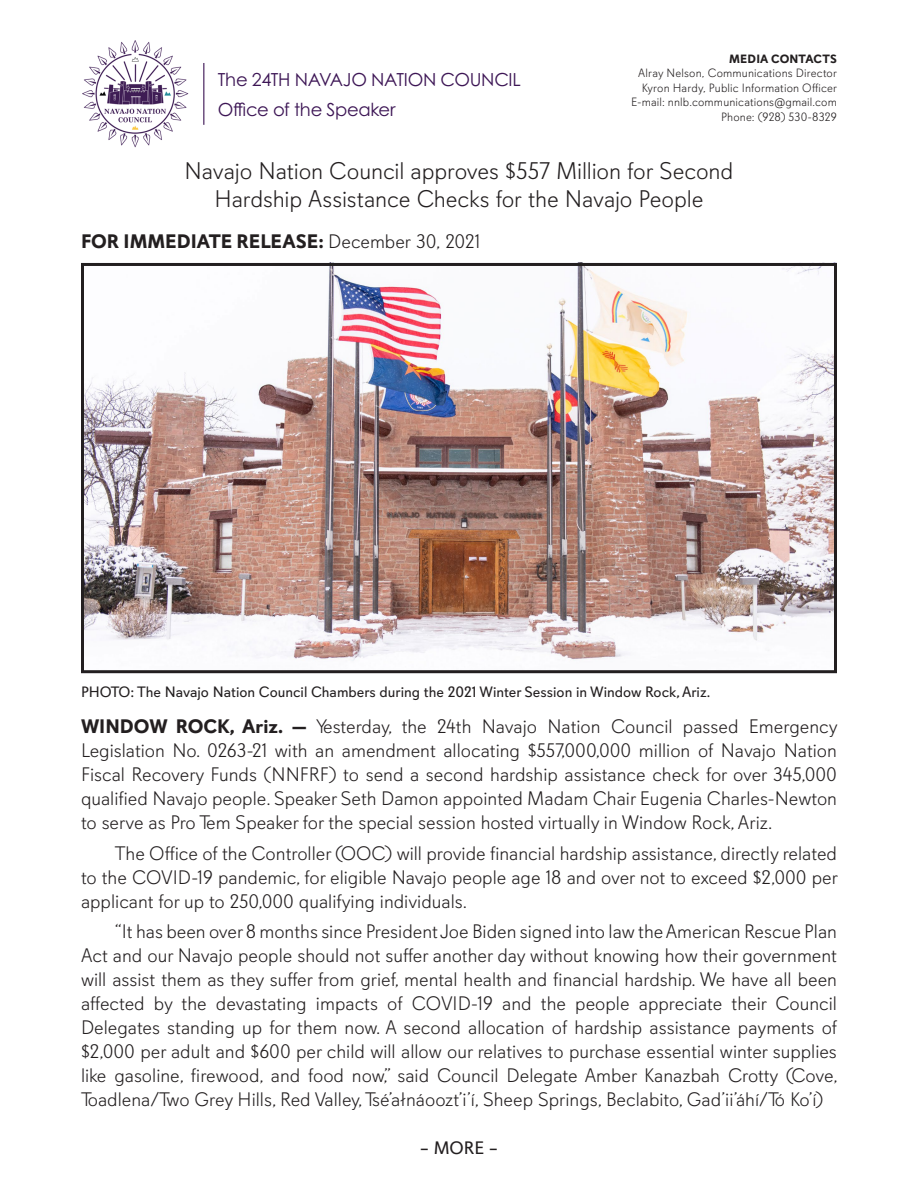
<style>
.page{position:relative;width:918px;height:1188px;background:#fff}
.page>*{position:absolute;margin:0;border:0;box-sizing:border-box;transform-origin:0 0}
.PR_Title{font:300 24px "Davis Sans";letter-spacing:-.005em;color:#231f20}
.Regular_PR_Paragraph{font:300 19.5px/24px "Davis Sans";color:#231f20;text-align:justify}
.PR_First_Paragraph{font:300 19.5px/24px "Davis Sans";color:#231f20;text-align:justify}
.t1{font:700 19.5px "Davis Sans";color:#231f20}
.t2{font:18px "Century Gothic Pro";letter-spacing:-.02em;color:#3d1655}
.t3{font:18px "Davis Sans";color:#231f20}
.t4{font:15px "Davis Sans";color:#231f20}
.PR_Body_11_pt{font:300 12px "Davis Sans";letter-spacing:.015em;color:#231f20}
.PR_Body_11_pt-2{font:700 12px "Davis Sans";letter-spacing:.015em;color:#231f20}
.s1{font-weight:300}
.s2{font-weight:700}
</style>
<div class="page">
<img style="left:85px;top:267px;width:748px;height:394px">
<div style="left:81px;top:263px;width:756px;height:410px;border:3px solid #231f20"></div>
<hr style="left:203px;top:63px;width:1px;height:62px;background:#3d1655">
<img style="left:82px;top:40px;width:107px;height:107px">
<p class="t2" style="left:218px;top:68px;width:304px">The 24TH NAVAJO NATION COUNCIL</p>
<p class="t2" style="left:218px;top:98px;width:179px">Office of the Speaker</p>
<p class="PR_Body_11_pt-2" style="left:729px;top:52px;width:109px">MEDIA CONTACTS</p>
<p class="PR_Body_11_pt" style="left:638px;top:67px;width:200px">Alray Nelson, Communications Director</p>
<p class="PR_Body_11_pt" style="left:642px;top:81px;width:197px">Kyron Hardy, Public Information Officer</p>
<p class="PR_Body_11_pt" style="left:631px;top:95px;width:207px">E-mail: nnlb.communications@gmail.com</p>
<p class="PR_Body_11_pt" style="left:721px;top:110px;width:117px">Phone: (928) 530-8329</p>
<p class="PR_Title" style="left:185px;top:157px;width:550px">Navajo Nation Council approves $557 Million for Second</p>
<p class="PR_Title" style="left:215px;top:186px;width:490px">Hardship Assistance Checks for the Navajo People</p>
<p class="t1" style="left:81px;top:230px;width:401px">FOR IMMEDIATE RELEASE: <span class="s1">December 30, 2021</span></p>
<p class="t4" style="left:81px;top:683px;width:631px">PHOTO: The Navajo Nation Council Chambers during the 2021 Winter Session in Window Rock, Ariz.</p>
<p class="PR_First_Paragraph" style="left:81px;top:715px;width:758px"><span class="s2">WINDOW ROCK, Ariz. —</span> Yesterday, the 24th Navajo Nation Council passed Emergency Legislation No. 0263-21 with an amendment allocating $557,000,000 million of Navajo Nation Fiscal Recovery Funds (NNFRF) to send a second hardship assistance check for over 345,000 qualified Navajo people. Speaker Seth Damon appointed Madam Chair Eugenia Charles-Newton to serve as Pro Tem Speaker for the special session hosted virtually in Window Rock, Ariz.</p>
<p class="Regular_PR_Paragraph" style="left:81px;top:841px;width:759px;text-indent:34px">The Office of the Controller (OOC) will provide financial hardship assistance, directly related to the COVID-19 pandemic, for eligible Navajo people age 18 and over not to exceed $2,000 per applicant for up to 250,000 qualifying individuals.</p>
<p class="Regular_PR_Paragraph" style="left:81px;top:920px;width:759px;text-indent:34px">“It has been over 8 months since President Joe Biden signed into law the American Rescue Plan Act and our Navajo people should not suffer another day without knowing how their government will assist them as they suffer from grief, mental health and financial hardship. We have all been affected by the devastating impacts of COVID-19 and the people appreciate their Council Delegates standing up for them now. A second allocation of hardship assistance payments of $2,000 per adult and $600 per child will allow our relatives to purchase essential winter supplies like gasoline, firewood, and food now,” said Council Delegate Amber Kanazbah Crotty (Cove, Toadlena/Two Grey Hills, Red Valley, Tsé’ałnáoozt’i’í, Sheep Springs, Beclabito, Gad’ii’áhí/Tó Ko’í)</p>
<p class="t3" style="left:420px;top:1138px;width:80px">– MORE –</p>
</div>
